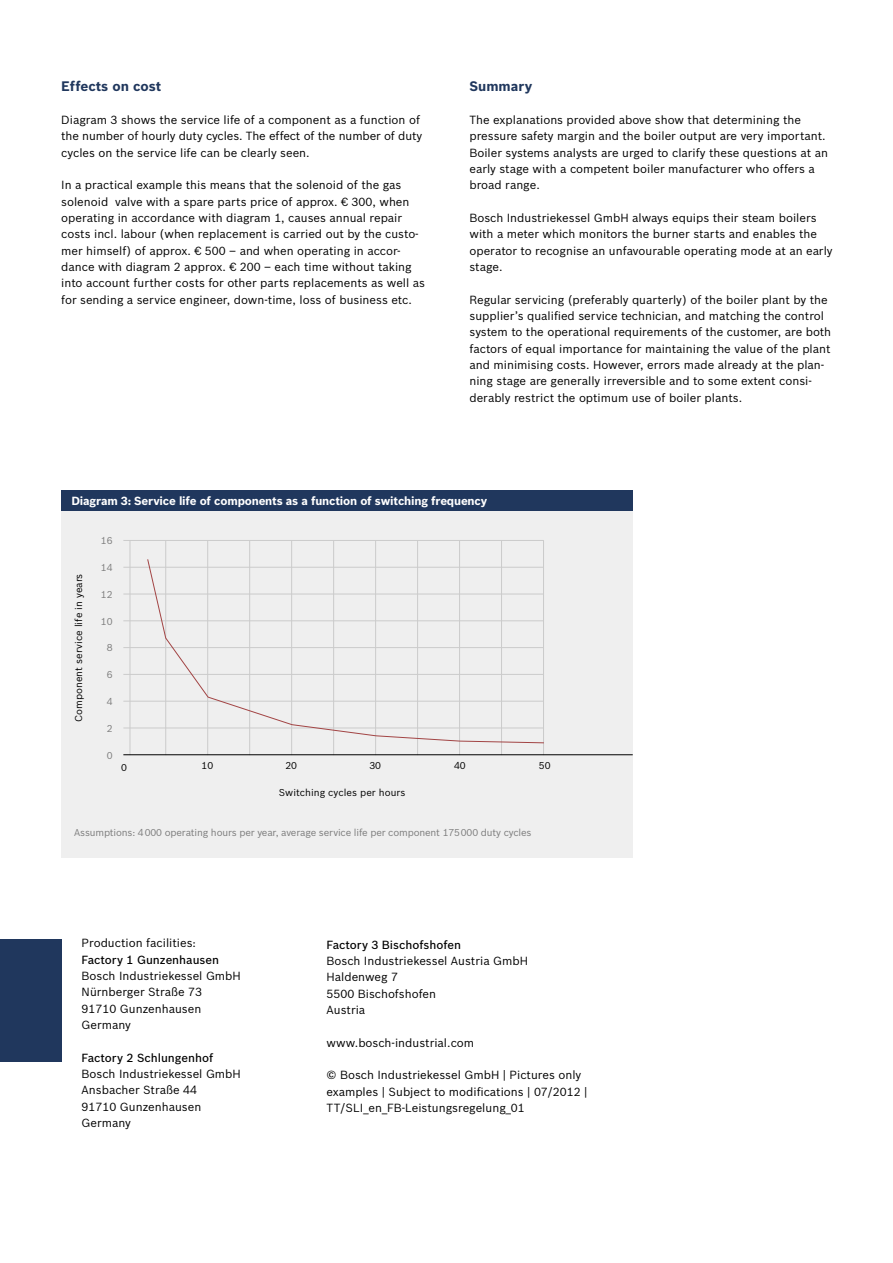
<style>
.page{position:relative;width:893px;height:1263px;background:#fff}
.page>*{position:absolute;margin:0;border:0;box-sizing:border-box;transform-origin:0 0}
.t1{font:700 13.5px "Bosch Sans";color:#20375d}
.t2{font:11.55px/16.4px "Bosch Sans";color:#000}
.t3{font:700 11.55px "Bosch Sans";letter-spacing:-.015em;color:#fff}
.t4{font:500 11.55px "Bosch Sans";color:#000}
.t5{font:9.75px "Bosch Sans";letter-spacing:-.015em;color:#7c7c7c}
.t6{font:9.75px "Bosch Sans";letter-spacing:.005em;color:#000}
</style>
<div class="page">
<div style="left:0;top:939px;width:61px;height:122px;background:#20375d"></div>
<hr style="left:892px;top:367px;width:1px;height:102px;background:#20375d">
<div style="left:61px;top:510px;width:572px;height:347px;background:#efefef"></div>
<div style="left:61px;top:490px;width:572px;height:20px;background:#20375d"></div>
<hr style="left:130px;top:540px;width:1px;height:215px;background:#cbcbcb">
<hr style="left:165px;top:540px;width:1px;height:215px;background:#cbcbcb">
<hr style="left:207px;top:540px;width:1px;height:215px;background:#cbcbcb">
<hr style="left:249px;top:540px;width:1px;height:215px;background:#cbcbcb">
<hr style="left:291px;top:540px;width:1px;height:215px;background:#cbcbcb">
<hr style="left:333px;top:540px;width:1px;height:215px;background:#cbcbcb">
<hr style="left:375px;top:540px;width:1px;height:215px;background:#cbcbcb">
<hr style="left:417px;top:540px;width:1px;height:215px;background:#cbcbcb">
<hr style="left:459px;top:540px;width:1px;height:215px;background:#cbcbcb">
<hr style="left:501px;top:540px;width:1px;height:215px;background:#cbcbcb">
<hr style="left:543px;top:540px;width:1px;height:215px;background:#cbcbcb">
<hr style="left:123px;top:728px;width:420px;height:1px;background:#cbcbcb">
<hr style="left:123px;top:701px;width:420px;height:1px;background:#cbcbcb">
<hr style="left:123px;top:674px;width:420px;height:1px;background:#cbcbcb">
<hr style="left:123px;top:647px;width:420px;height:1px;background:#cbcbcb">
<hr style="left:123px;top:620px;width:420px;height:1px;background:#cbcbcb">
<hr style="left:123px;top:594px;width:420px;height:1px;background:#cbcbcb">
<hr style="left:123px;top:567px;width:420px;height:1px;background:#cbcbcb">
<hr style="left:123px;top:540px;width:420px;height:1px;background:#cbcbcb">
<hr style="left:123px;top:754px;width:510px;height:1px;background:#000">
<svg style="left:147px;top:559px;width:397px;height:185px"></svg>
<p class="t1" style="left:61px;top:78px;width:102px">Effects on cost</p>
<p class="t2" style="left:61px;top:111px;width:363px">Diagram 3 shows the service life of a component as a function of the number of hourly duty cycles. The effect of the number of duty cycles on the service life can be clearly seen.</p>
<p class="t2" style="left:61px;top:177px;width:365px">In a practical example this means that the solenoid of the gas solenoid valve with a spare parts price of approx. € 300, when operating in accordance with diagram 1, causes annual repair costs incl. labour (when replacement is carried out by the custo&shy;mer himself) of approx. € 500 – and when operating in accor&shy;dance with diagram 2 approx. € 200 – each time without taking into account further costs for other parts replacements as well as for sending a service engineer, down-time, loss of business etc.</p>
<p class="t1" style="left:469px;top:78px;width:64px">Summary</p>
<p class="t2" style="left:469px;top:111px;width:360px">The explanations provided above show that determining the pressure safety margin and the boiler output are very important.<br>Boiler systems analysts are urged to clarify these questions at an early stage with a competent boiler manufacturer who offers a broad range.</p>
<p class="t2" style="left:469px;top:209px;width:365px">Bosch Industriekessel GmbH always equips their steam boilers with a meter which monitors the burner starts and enables the operator to recognise an unfavourable operating mode at an early stage.</p>
<p class="t2" style="left:469px;top:291px;width:363px">Regular servicing (preferably quarterly) of the boiler plant by the supplier’s qualified service technician, and matching the control system to the operational requirements of the customer, are both factors of equal importance for maintaining the value of the plant and minimising costs. However, errors made already at the plan&shy;ning stage are generally irreversible and to some extent consi&shy;derably restrict the optimum use of boiler plants.</p>
<p class="t3" style="left:71px;top:493px;width:417px">Diagram 3: Service life of components as a function of switching frequency</p>
<p class="t5" style="left:101px;top:535px;width:13px">16</p>
<p class="t6" style="left:73px;top:722px;width:150px;rotate:-90deg">Component service life in years</p>
<p class="t5" style="left:101px;top:561px;width:13px">14</p>
<p class="t5" style="left:101px;top:588px;width:13px">12</p>
<p class="t5" style="left:101px;top:615px;width:13px">10</p>
<p class="t5" style="left:107px;top:641px;width:7px">8</p>
<p class="t5" style="left:107px;top:669px;width:7px">6</p>
<p class="t5" style="left:107px;top:695px;width:7px">4</p>
<p class="t5" style="left:107px;top:723px;width:7px">2</p>
<p class="t5" style="left:107px;top:749px;width:7px">0</p>
<p class="t6" style="left:121px;top:762px;width:7px">0</p>
<p class="t6" style="left:201px;top:760px;width:13px">10</p>
<p class="t6" style="left:285px;top:760px;width:13px">20</p>
<p class="t6" style="left:369px;top:760px;width:13px">30</p>
<p class="t6" style="left:454px;top:760px;width:13px">40</p>
<p class="t6" style="left:539px;top:760px;width:13px">50</p>
<p class="t6" style="left:279px;top:786px;width:128px">Switching cycles per hours</p>
<p class="t5" style="left:74px;top:826px;width:459px">Assumptions: 4000 operating hours per year, average service life per component 175000 duty cycles</p>
<p class="t2" style="left:82px;top:935px;width:116px">Production facilities:</p>
<p class="t4" style="left:82px;top:952px;width:139px">Factory 1 Gunzenhausen</p>
<p class="t2" style="left:82px;top:967px;width:161px">Bosch Industriekessel GmbH<br>Nürnberger Straße 73<br>91710 Gunzenhausen<br>Germany</p>
<p class="t4" style="left:82px;top:1050px;width:133px">Factory 2 Schlungenhof</p>
<p class="t2" style="left:82px;top:1065px;width:161px">Bosch Industriekessel GmbH<br>Ansbacher Straße 44<br>91710 Gunzenhausen<br>Germany</p>
<p class="t4" style="left:327px;top:937px;width:136px">Factory 3 Bischofshofen</p>
<p class="t2" style="left:327px;top:952px;width:203px">Bosch Industriekessel Austria GmbH<br>Haldenweg 7<br>5500 Bischofshofen<br>Austria</p>
<p class="t2" style="left:327px;top:1034px;width:149px">www.bosch-industrial.com</p>
<p class="t2" style="left:327px;top:1067px;width:262px">© Bosch Industriekessel GmbH | Pictures only examples | Subject to modifications | 07/2012 |<br>TT/SLI_en_FB-Leistungsregelung_01</p>
</div>
